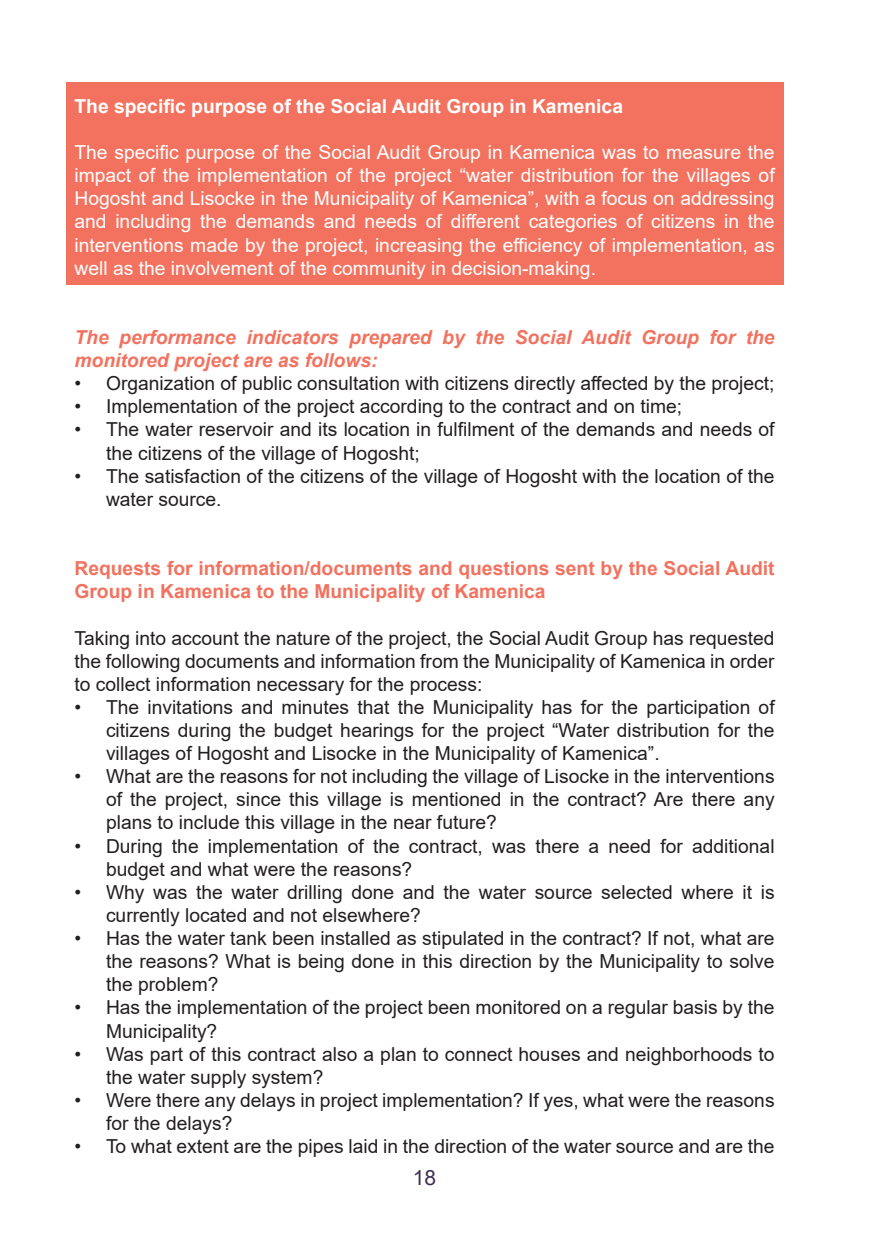
<style>
.page{position:relative;width:874px;height:1241px;background:#fff}
.page>*{position:absolute;margin:0;border:0;box-sizing:border-box;transform-origin:0 0}
.t1{font:21px "Arial";color:#412f51}
.t2{font:19.25px/23.1px "Arial";color:#231f20}
.t3{font:19.25px/23.1px "Arial";color:#fff;text-align:justify}
.t4{font:700 19.25px/23.1px "Arial";color:#f2725f}
.t5{font:italic 700 19.25px/23.1px "Arial";color:#f2725f}
.t6{font:700 19.25px "Arial";color:#fff}
</style>
<div class="page">
<div style="left:66px;top:82px;width:717px;height:202px;background:#f2725f"></div>
<p class="t6" style="left:74px;top:92px;width:550px">The specific purpose of the Social Audit Group in Kamenica</p>
<p class="t3" style="left:74px;top:141px;width:701px">The specific purpose of the Social Audit Group in Kamenica was to measure the impact of the implementation of the project “water distribution for the villages of Hogosht and Lisocke in the Municipality of Kamenica”, with a focus on addressing and including the demands and needs of different categories of citizens in the interventions made by the project, increasing the efficiency of implementation, as well as the involvement of the community in decision-making.</p>
<p class="t5" style="left:74px;top:326px;width:701px">The performance indicators prepared by the Social Audit Group for the monitored project are as follows:</p>
<p class="t2" style="left:74px;top:372px;width:701px">• Organization of public consultation with citizens directly affected by the project;</p>
<p class="t2" style="left:74px;top:395px;width:609px">• Implementation of the project according to the contract and on time;</p>
<p class="t2" style="left:106px;top:418px;width:669px;text-indent:-31px">• The water reservoir and its location in fulfilment of the demands and needs of the citizens of the village of Hogosht;</p>
<p class="t2" style="left:106px;top:464px;width:669px;text-indent:-31px">• The satisfaction of the citizens of the village of Hogosht with the location of the water source.</p>
<p class="t4" style="left:74px;top:557px;width:701px">Requests for information/documents and questions sent by the Social Audit<br>Group in Kamenica to the Municipality of Kamenica</p>
<p class="t2" style="left:74px;top:626px;width:701px;text-align:justify">Taking into account the nature of the project, the Social Audit Group has requested the following documents and information from the Municipality of Kamenica in order to collect information necessary for the process:</p>
<p class="t2" style="left:106px;top:695px;width:669px;text-align:justify;text-indent:-31px">• The invitations and minutes that the Municipality has for the participation of citizens during the budget hearings for the project “Water distribution for the villages of Hogosht and Lisocke in the Municipality of Kamenica”.</p>
<p class="t2" style="left:106px;top:764px;width:669px;text-align:justify;text-indent:-31px">• What are the reasons for not including the village of Lisocke in the interventions of the project, since this village is mentioned in the contract? Are there any plans to include this village in the near future?</p>
<p class="t2" style="left:106px;top:834px;width:669px;text-indent:-31px">• During the implementation of the contract, was there a need for additional budget and what were the reasons?</p>
<p class="t2" style="left:106px;top:880px;width:669px;text-indent:-31px">• Why was the water drilling done and the water source selected where it is currently located and not elsewhere?</p>
<p class="t2" style="left:106px;top:926px;width:669px;text-align:justify;text-indent:-31px">• Has the water tank been installed as stipulated in the contract? If not, what are the reasons? What is being done in this direction by the Municipality to solve the problem?</p>
<p class="t2" style="left:106px;top:995px;width:669px;text-indent:-31px">• Has the implementation of the project been monitored on a regular basis by the<br>Municipality?</p>
<p class="t2" style="left:106px;top:1041px;width:669px;text-indent:-31px">• Was part of this contract also a plan to connect houses and neighborhoods to the water supply system?</p>
<p class="t2" style="left:106px;top:1088px;width:669px;text-indent:-31px">• Were there any delays in project implementation? If yes, what were the reasons for the delays?</p>
<p class="t2" style="left:74px;top:1134px;width:701px">• To what extent are the pipes laid in the direction of the water source and are the</p>
<p class="t1" style="left:412px;top:1163px;width:25px">18</p>
</div>
